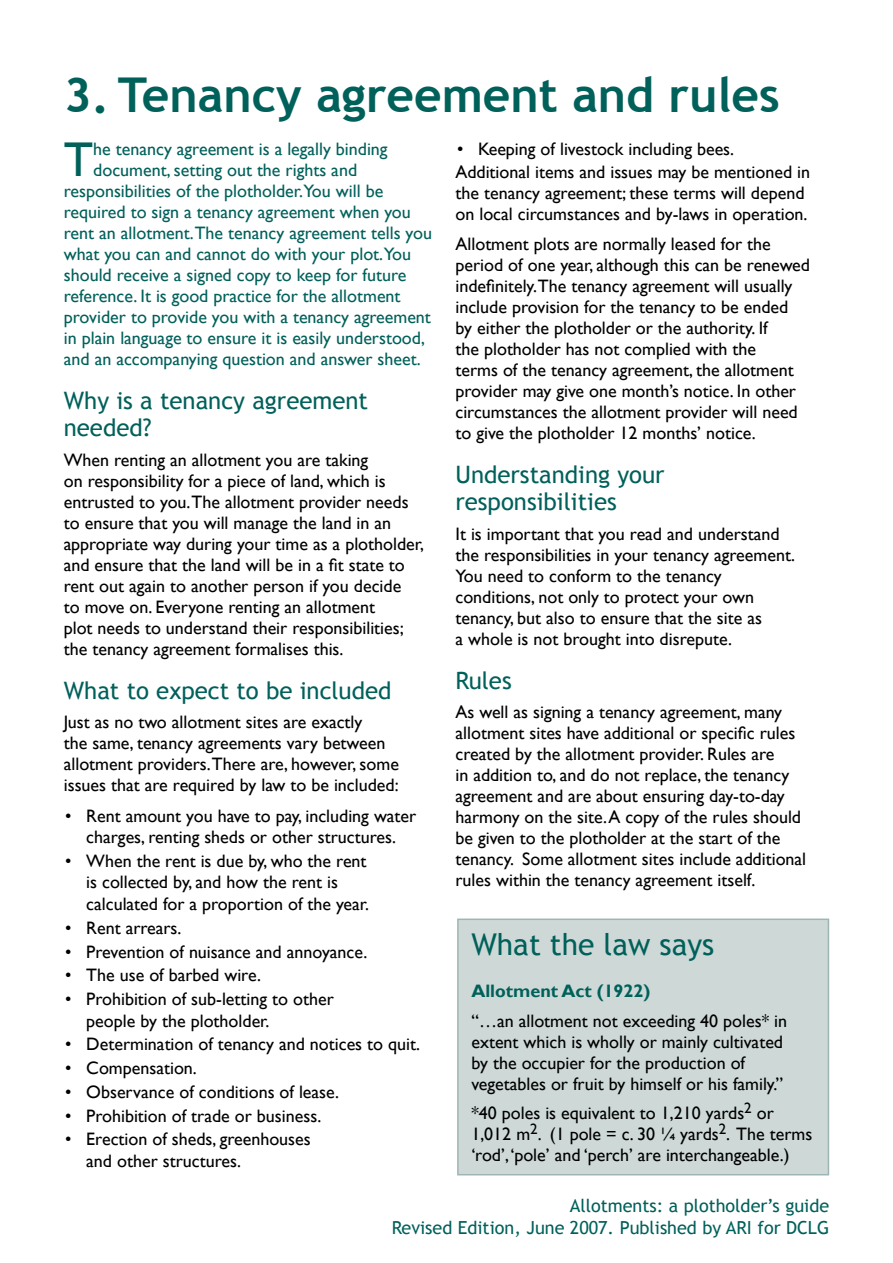
<style>
.page{position:relative;width:893px;height:1263px;background:#fff}
.page>*{position:absolute;margin:0;border:0;box-sizing:border-box;transform-origin:0 0}
.t1{font:48.75px "Gill Sans";color:#00605a}
.t2{font:700 48px "Trebuchet MS";color:#00605a}
.t3{font:30px "Trebuchet MS";color:#00605a}
.t4{font:24px/27px "Trebuchet MS";color:#00605a}
.t5{font:18px/21px "Gill Sans";color:#000}
.t6{font:18px "Gill Sans";color:#00605a}
.t7{font:18px/21.6px "Trebuchet MS";color:#00605a;text-align:right}
.t8{font:700 18px "Gill Sans";color:#00605a}
</style>
<div class="page">
<div style="left:458px;top:919px;width:370px;height:256px;background:#ced9d7"></div>
<div style="left:457px;top:918px;width:372px;height:257px;border:2px solid #9db6b3"></div>
<h2 class="t2" style="left:64px;top:65px;width:718px">3. Tenancy agreement and rules</h2>
<h1 class="t1" style="left:64px;top:132px;width:31px">T</h1>
<p class="t6" style="left:93px;top:139px;width:296px">he tenancy agreement is a legally binding</p>
<p class="t6" style="left:93px;top:160px;width:265px">document, setting out the rights and</p>
<p class="t6" style="left:64px;top:181px;width:321px">responsibilities of the plotholder.You will be</p>
<p class="t6" style="left:64px;top:202px;width:349px">required to sign a tenancy agreement when you</p>
<p class="t6" style="left:64px;top:223px;width:370px">rent an allotment.The tenancy agreement tells you</p>
<p class="t6" style="left:64px;top:244px;width:349px">what you can and cannot do with your plot.You</p>
<p class="t6" style="left:64px;top:265px;width:344px">should receive a signed copy to keep for future</p>
<p class="t6" style="left:64px;top:286px;width:338px">reference. It is good practice for the allotment</p>
<p class="t6" style="left:64px;top:307px;width:369px">provider to provide you with a tenancy agreement</p>
<p class="t6" style="left:64px;top:328px;width:363px">in plain language to ensure it is easily understood,</p>
<p class="t6" style="left:64px;top:349px;width:358px">and an accompanying question and answer sheet.</p>
<h3 class="t4" style="left:64px;top:388px;width:306px">Why is a tenancy agreement needed?</h3>
<p class="t5" style="left:64px;top:450px;width:362px">When renting an allotment you are taking<br>on responsibility for a piece of land, which is entrusted to you.The allotment provider needs to ensure that you will manage the land in an appropriate way during your time as a plotholder, and ensure that the land will be in a fit state to rent out again to another person if you decide<br>to move on. Everyone renting an allotment<br>plot needs to understand their responsibilities; the tenancy agreement formalises this.</p>
<h3 class="t4" style="left:64px;top:677px;width:329px">What to expect to be included</h3>
<p class="t5" style="left:64px;top:712px;width:337px">Just as no two allotment sites are exactly<br>the same, tenancy agreements vary between allotment providers.There are, however, some issues that are required by law to be included:</p>
<p class="t5" style="left:65px;top:805px;width:353px;line-height:21.6px;text-align:center">• Rent amount you have to pay, including water charges, renting sheds or other structures.</p>
<p class="t5" style="left:86px;top:850px;width:284px;line-height:21.6px;text-indent:-21px">• When the rent is due by, who the rent is collected by, and how the rent is calculated for a proportion of the year.</p>
<p class="t5" style="left:65px;top:917px;width:118px">• Rent arrears.</p>
<p class="t5" style="left:65px;top:941px;width:304px">• Prevention of nuisance and annoyance.</p>
<p class="t5" style="left:65px;top:965px;width:197px">• The use of barbed wire.</p>
<p class="t5" style="left:86px;top:988px;width:249px;line-height:21.6px;text-indent:-21px">• Prohibition of sub-letting to other people by the plotholder.</p>
<p class="t5" style="left:65px;top:1034px;width:356px">• Determination of tenancy and notices to quit.</p>
<p class="t5" style="left:65px;top:1058px;width:133px">• Compensation.</p>
<p class="t5" style="left:65px;top:1081px;width:275px">• Observance of conditions of lease.</p>
<p class="t5" style="left:65px;top:1105px;width:257px">• Prohibition of trade or business.</p>
<p class="t5" style="left:86px;top:1129px;width:226px;line-height:21.6px;text-indent:-21px">• Erection of sheds, greenhouses and other structures.</p>
<p class="t5" style="left:455px;top:138px;width:356px;line-height:23.1px">• Keeping of livestock including bees.<br>Additional items and issues may be mentioned in</p>
<p class="t5" style="left:455px;top:183px;width:354px">the tenancy agreement; these terms will depend on local circumstances and by-laws in operation.</p>
<p class="t5" style="left:455px;top:234px;width:356px">Allotment plots are normally leased for the period of one year, although this can be renewed indefinitely.The tenancy agreement will usually include provision for the tenancy to be ended<br>by either the plotholder or the authority. If<br>the plotholder has not complied with the<br>terms of the tenancy agreement, the allotment provider may give one month’s notice. In other circumstances the allotment provider will need to give the plotholder 12 months’ notice.</p>
<h3 class="t4" style="left:455px;top:461px;width:211px">Understanding your responsibilities</h3>
<p class="t5" style="left:455px;top:523px;width:341px">It is important that you read and understand the responsibilities in your tenancy agreement.<br>You need to conform to the tenancy conditions, not only to protect your own tenancy, but also to ensure that the site as<br>a whole is not brought into disrepute.</p>
<h3 class="t4" style="left:455px;top:667px;width:58px">Rules</h3>
<p class="t5" style="left:455px;top:702px;width:352px">As well as signing a tenancy agreement, many allotment sites have additional or specific rules created by the allotment provider. Rules are<br>in addition to, and do not replace, the tenancy agreement and are about ensuring day-to-day harmony on the site.A copy of the rules should be given to the plotholder at the start of the tenancy. Some allotment sites include additional rules within the tenancy agreement itself.</p>
<h3 class="t3" style="left:471px;top:927px;width:245px">What the law says</h3>
<p class="t8" style="left:471px;top:980px;width:180px">Allotment Act (1922)</p>
<p class="t5" style="left:471px;top:1010px;width:317px">“…an allotment not exceeding 40 poles* in extent which is wholly or mainly cultivated by the occupier for the production of vegetables or fruit by himself or his family.”</p>
<p class="t5" style="left:471px;top:1103px;width:342px">*40 poles is equivalent to 1,210 yards<sup>2</sup> or<br>1,012 m<sup>2</sup>. (1 pole = c. 30 ¼ yards<sup>2</sup>. The terms ‘rod’,‘pole’ and ‘perch’ are interchangeable.)</p>
<p class="t7" style="left:392px;top:1195px;width:439px">Allotments: a plotholder’s guide<br>Revised Edition, June 2007. Published by ARI for DCLG</p>
</div>
